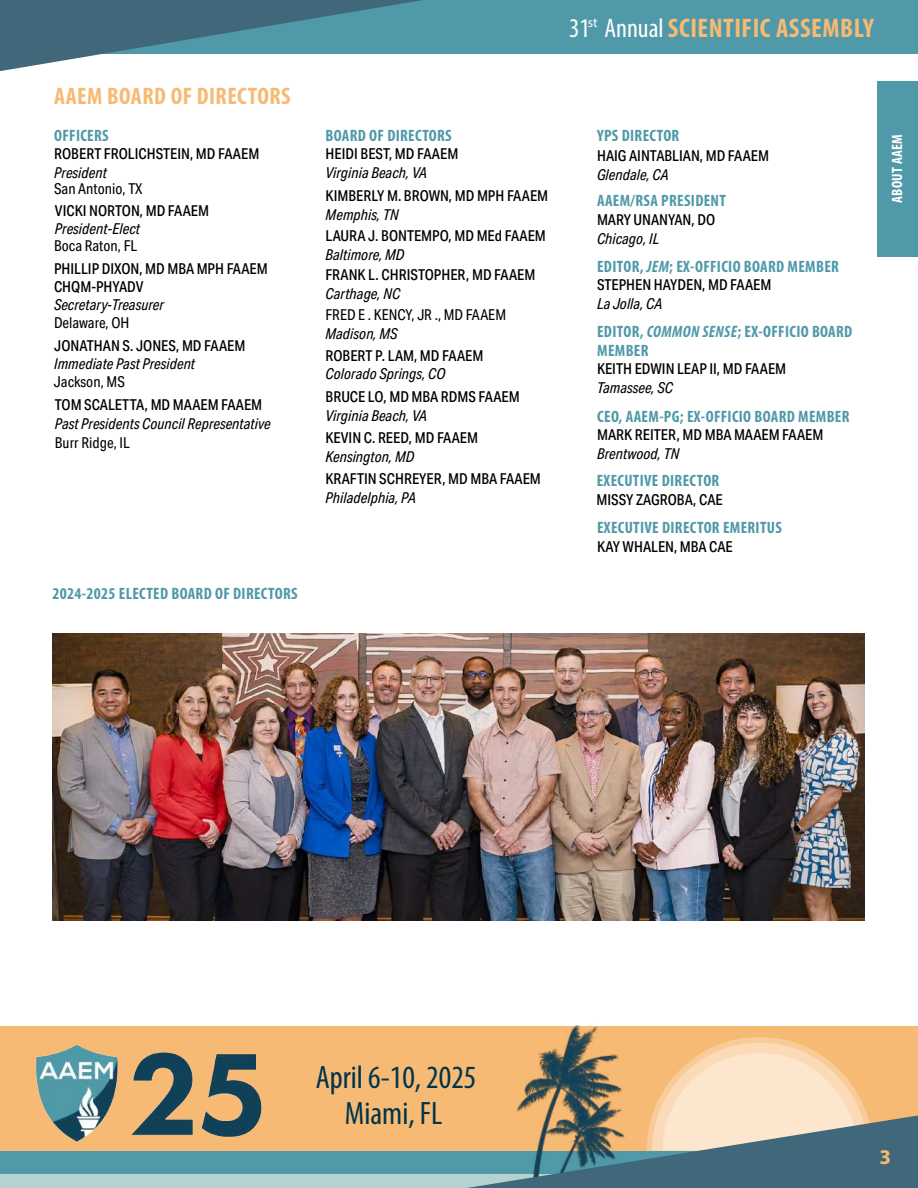
<style>
.page{position:relative;width:918px;height:1188px;background:#fff}
.page>*{position:absolute;margin:0;border:0;box-sizing:border-box;transform-origin:0 0}
.t1{font:condensed 32.55px/35.4px "Myriad Pro";color:#00344c;text-align:center}
.t2{font:700 condensed 27px "Myriad Pro";letter-spacing:.02em;color:#f6ba74}
.t3{font:700 condensed 24px "Myriad Pro";letter-spacing:.02em;color:#f6ba74}
.t4{font:700 21px "Myriad Pro";color:#f6ba74}
.t5{font:700 condensed 16.5px/18.8px "Myriad Pro";letter-spacing:.02em;color:#5099a9}
.t6{font:500 15px/18px "Aktiv Grotesk Cd";color:#000}
.t7{font:italic 15px "Aktiv Grotesk Cd";color:#000}
.t8{font:15px "Aktiv Grotesk Cd";color:#000}
.t9{font:700 condensed 15px "Myriad Pro";letter-spacing:.02em;color:#fff}
.t10{font:13.5px "Myriad Pro";color:#fff}
.s1{font-weight:400;color:#fff}
.s2{font-weight:400;font-size:15.75px;color:#5099a9}
.s3{font-style:italic}
</style>
<div class="page">
<div style="left:878px;top:81px;width:40px;height:175px;background:#5099a9"></div>
<div style="left:0;top:0;width:918px;height:54px;background:#5099a9"></div>
<div style="left:0;top:1151px;width:918px;height:9px;background:#5099a9"></div>
<div style="left:0;top:1155px;width:918px;height:33px;background:#5099a9"></div>
<div style="left:0;top:1174px;width:563px;height:14px;background:#b5d2d1"></div>
<div style="left:0;top:1026px;width:918px;height:125px;background:#f6ba74"></div>
<img style="left:35px;top:1044px;width:227px;height:98px">
<img style="left:569px;top:1025px;width:29px;height:12px">
<svg style="left:467px;top:1037px;width:451px;height:151px"></svg>
<svg style="left:0;top:0;width:422px;height:71px"></svg>
<img style="left:53px;top:634px;width:812px;height:287px">
<h3 class="t3" style="left:54px;top:81px;width:238px">AAEM BOARD OF DIRECTORS</h3>
<p class="t5" style="left:54px;top:125px;width:56px">OFFICERS</p>
<p class="t6" style="left:54px;top:145px;width:207px">ROBERT FROLICHSTEIN, MD FAAEM</p>
<p class="t7" style="left:54px;top:164px;width:54px">President</p>
<p class="t8" style="left:54px;top:180px;width:90px">San Antonio, TX</p>
<p class="t6" style="left:55px;top:202px;width:156px">VICKI NORTON, MD FAAEM</p>
<p class="t7" style="left:55px;top:220px;width:87px">President-Elect</p>
<p class="t8" style="left:54px;top:237px;width:85px">Boca Raton, FL</p>
<p class="t6" style="left:54px;top:260px;width:215px">PHILLIP DIXON, MD MBA MPH FAAEM<br>CHQM-PHYADV</p>
<p class="t7" style="left:54px;top:296px;width:112px">Secretary-Treasurer</p>
<p class="t8" style="left:54px;top:314px;width:77px">Delaware, OH</p>
<p class="t6" style="left:54px;top:336px;width:193px">JONATHAN S. JONES, MD FAAEM</p>
<p class="t7" style="left:54px;top:355px;width:142px">Immediate Past President</p>
<p class="t8" style="left:54px;top:373px;width:72px">Jackson, MS</p>
<p class="t6" style="left:55px;top:396px;width:209px">TOM SCALETTA, MD MAAEM FAAEM</p>
<p class="t7" style="left:55px;top:415px;width:217px">Past Presidents Council Representative</p>
<p class="t8" style="left:55px;top:434px;width:77px">Burr Ridge, IL</p>
<p class="t5" style="left:53px;top:584px;width:247px">2024-2025 ELECTED BOARD OF DIRECTORS</p>
<h2 class="t2" style="left:569px;top:11px;width:307px"><span class="s1">31</span><span class="s2">th</span> <span class="s1">Annual</span> SCIENTIFIC ASSEMBLY</h2>
<p class="t10" style="left:588px;top:14px;width:11px">st</p>
<p class="t5" style="left:326px;top:125px;width:128px">BOARD OF DIRECTORS</p>
<p class="t6" style="left:326px;top:145px;width:134px">HEIDI BEST, MD FAAEM</p>
<p class="t7" style="left:326px;top:164px;width:103px">Virginia Beach, VA</p>
<p class="t6" style="left:326px;top:187px;width:224px">KIMBERLY M. BROWN, MD MPH FAAEM</p>
<p class="t7" style="left:326px;top:206px;width:75px">Memphis, TN</p>
<p class="t6" style="left:326px;top:227px;width:222px">LAURA J. BONTEMPO, MD MEd FAAEM</p>
<p class="t7" style="left:326px;top:246px;width:81px">Baltimore, MD</p>
<p class="t6" style="left:326px;top:266px;width:211px">FRANK L. CHRISTOPHER, MD FAAEM</p>
<p class="t7" style="left:326px;top:285px;width:76px">Carthage, NC</p>
<p class="t8" style="left:325px;top:306px;width:182px">FRED E . KENCY, JR ., MD FAAEM</p>
<p class="t7" style="left:325px;top:325px;width:74px">Madison, MS</p>
<p class="t6" style="left:326px;top:346px;width:159px">ROBERT P. LAM, MD FAAEM</p>
<p class="t7" style="left:326px;top:365px;width:122px">Colorado Springs, CO</p>
<p class="t6" style="left:326px;top:388px;width:196px">BRUCE LO, MD MBA RDMS FAAEM</p>
<p class="t7" style="left:326px;top:407px;width:103px">Virginia Beach, VA</p>
<p class="t6" style="left:326px;top:429px;width:154px">KEVIN C. REED, MD FAAEM</p>
<p class="t7" style="left:326px;top:448px;width:90px">Kensington, MD</p>
<p class="t6" style="left:325px;top:470px;width:217px">KRAFTIN SCHREYER, MD MBA FAAEM</p>
<p class="t7" style="left:325px;top:489px;width:92px">Philadelphia, PA</p>
<p class="t5" style="left:597px;top:125px;width:84px">YPS DIRECTOR</p>
<p class="t6" style="left:597px;top:147px;width:174px">HAIG AINTABLIAN, MD FAAEM</p>
<p class="t7" style="left:597px;top:166px;width:73px">Glendale, CA</p>
<p class="t5" style="left:597px;top:191px;width:130px">AAEM/RSA PRESIDENT</p>
<p class="t6" style="left:597px;top:211px;width:120px">MARY UNANYAN, DO</p>
<p class="t7" style="left:597px;top:230px;width:64px">Chicago, IL</p>
<p class="t5" style="left:597px;top:256px;width:243px">EDITOR, <span class="s3">JEM</span>; EX-OFFICIO BOARD MEMBER</p>
<p class="t6" style="left:597px;top:276px;width:176px">STEPHEN HAYDEN, MD FAAEM</p>
<p class="t7" style="left:597px;top:295px;width:67px">La Jolla, CA</p>
<p class="t5" style="left:597px;top:322px;width:257px">EDITOR, <span class="s3">COMMON SENSE</span>; EX-OFFICIO BOARD<br>MEMBER</p>
<p class="t6" style="left:597px;top:360px;width:191px">KEITH EDWIN LEAP II, MD FAAEM</p>
<p class="t7" style="left:597px;top:379px;width:77px">Tamassee, SC</p>
<p class="t5" style="left:597px;top:406px;width:254px">CEO, AAEM-PG; EX-OFFICIO BOARD MEMBER</p>
<p class="t6" style="left:597px;top:426px;width:228px">MARK REITER, MD MBA MAAEM FAAEM</p>
<p class="t7" style="left:597px;top:445px;width:84px">Brentwood, TN</p>
<p class="t5" style="left:597px;top:471px;width:124px">EXECUTIVE DIRECTOR</p>
<p class="t6" style="left:597px;top:491px;width:128px">MISSY ZAGROBA, CAE</p>
<p class="t5" style="left:597px;top:518px;width:186px">EXECUTIVE DIRECTOR EMERITUS</p>
<p class="t6" style="left:597px;top:538px;width:137px">KAY WHALEN, MBA CAE</p>
<p class="t9" style="left:888px;top:203px;width:71px;rotate:-90deg">ABOUT AAEM</p>
<h1 class="t1" style="left:316px;top:1060px;width:162px">April 6-10, 2025<br>Miami, FL</h1>
<h3 class="t4" style="left:880px;top:1143px;width:13px">3</h3>
</div>
